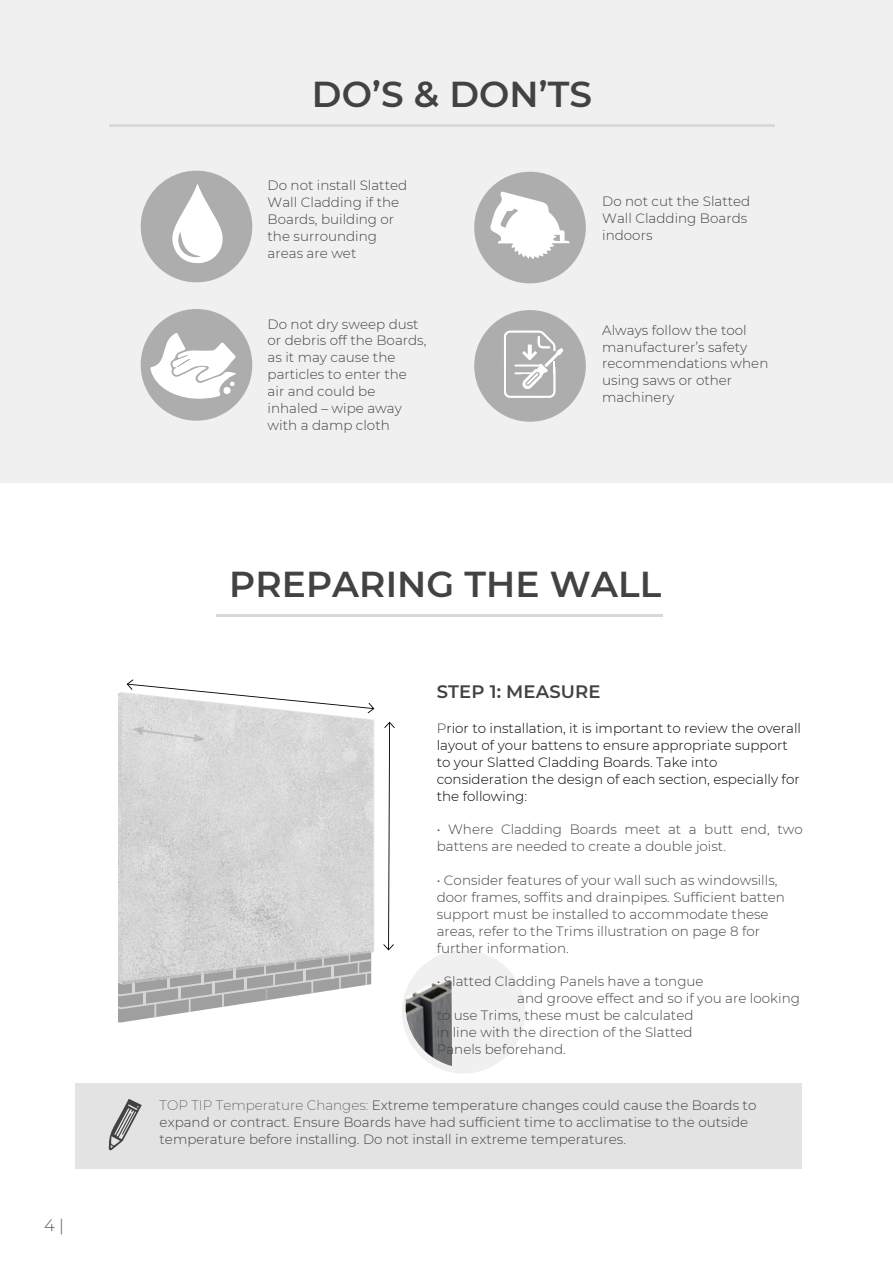
<style>
.page{position:relative;width:893px;height:1264px;background:#fff}
.page>*{position:absolute;margin:0;border:0;box-sizing:border-box;transform-origin:0 0}
.t1{font:600 36px "Montserrat";letter-spacing:.005em;color:#424241}
.t2{font:600 18px "Montserrat";letter-spacing:.005em;color:#424241}
.t3{font:300 16.5px "Montserrat";color:#575756}
.t4{font:300 13.5px/16.8px "Montserrat";color:#424241}
.t5{font:300 13.5px/16.8px "Montserrat";color:#000}
.s1{color:#424241}
.s2{font-weight:200}
</style>
<div class="page">
<hr style="left:216px;top:614px;width:446px;height:2px;background:#b8b7b7">
<div style="left:0;top:0;width:892px;height:482px;background:#f0f0f0"></div>
<hr style="left:109px;top:124px;width:665px;height:2px;background:#b8b7b7">
<div style="left:141px;top:171px;width:111px;height:111px;background:#adadad;border-radius:50%"></div>
<div style="left:141px;top:309px;width:111px;height:111px;background:#adadad;border-radius:50%"></div>
<div style="left:474px;top:172px;width:111px;height:111px;background:#adadad;border-radius:50%"></div>
<div style="left:474px;top:310px;width:111px;height:112px;background:#adadad;border-radius:50%"></div>
<svg style="left:172px;top:183px;width:51px;height:81px"></svg>
<svg style="left:150px;top:333px;width:86px;height:66px"></svg>
<svg style="left:504px;top:331px;width:59px;height:67px"></svg>
<svg style="left:490px;top:191px;width:79px;height:68px"></svg>
<svg style="left:118px;top:679px;width:256px;height:343px;background:#d5d5d5"></svg>
<div style="left:75px;top:1083px;width:726px;height:85px;background:#e3e3e3"></div>
<svg style="left:109px;top:1099px;width:33px;height:51px"></svg>
<svg style="left:383px;top:722px;width:142px;height:351px"></svg>
<img style="left:402px;top:979px;width:50px;height:87px">
<p class="t3" style="left:44px;top:1214px;width:21px">4 |</p>
<h1 class="t1" style="left:312px;top:72px;width:282px">DO’S &amp; DON’TS</h1>
<p class="t4" style="left:267px;top:177px;width:141px">Do not install Slatted<br>Wall Cladding if the<br>Boards, building or the surrounding areas are wet</p>
<p class="t4" style="left:267px;top:315px;width:160px">Do not dry sweep dust or debris off the Boards, as it may cause the particles to enter the air and could be inhaled – wipe away with a damp cloth</p>
<p class="t4" style="left:602px;top:193px;width:150px">Do not cut the Slatted<br>Wall Cladding Boards indoors</p>
<p class="t4" style="left:602px;top:321px;width:168px">Always follow the tool manufacturer’s safety recommendations when using saws or other machinery</p>
<h1 class="t1" style="left:229px;top:562px;width:433px">PREPARING THE WALL</h1>
<h2 class="t2" style="left:437px;top:680px;width:165px">STEP 1: MEASURE</h2>
<p class="t5" style="left:436px;top:720px;width:366px"><span class="s1">P</span>rior to installation, it is important to review the overall layout of your battens to ensure appropriate support to your Slatted Cladding Boards. Take into consideration the design of each section, especially for the following:</p>
<p class="t4" style="left:436px;top:821px;width:367px">• Where Cladding Boards meet at a butt end, two battens are needed to create a double joist.</p>
<p class="t4" style="left:436px;top:871px;width:349px">• Consider features of your wall such as windowsills, door frames, soffits and drainpipes. Sufficient batten support must be installed to accommodate these areas, refer to the Trims illustration on page 8 for further information.</p>
<p class="t4" style="left:436px;top:973px;width:268px">• Slatted Cladding Panels have a tongue</p>
<p class="t4" style="left:517px;top:989px;width:284px">and groove effect and so if you are looking</p>
<p class="t4" style="left:436px;top:1006px;width:258px">to use Trims, these must be calculated</p>
<p class="t4" style="left:436px;top:1023px;width:257px">in line with the direction of the Slatted</p>
<p class="t4" style="left:436px;top:1040px;width:131px">Panels beforehand.</p>
<p class="t4" style="left:160px;top:1096px;width:598px"><span class="s2">TOP TIP Temperature Changes:</span> Extreme temperature changes could cause the Boards to expand or contract. Ensure Boards have had sufficient time to acclimatise to the outside temperature before installing. Do not install in extreme temperatures.</p>
</div>
